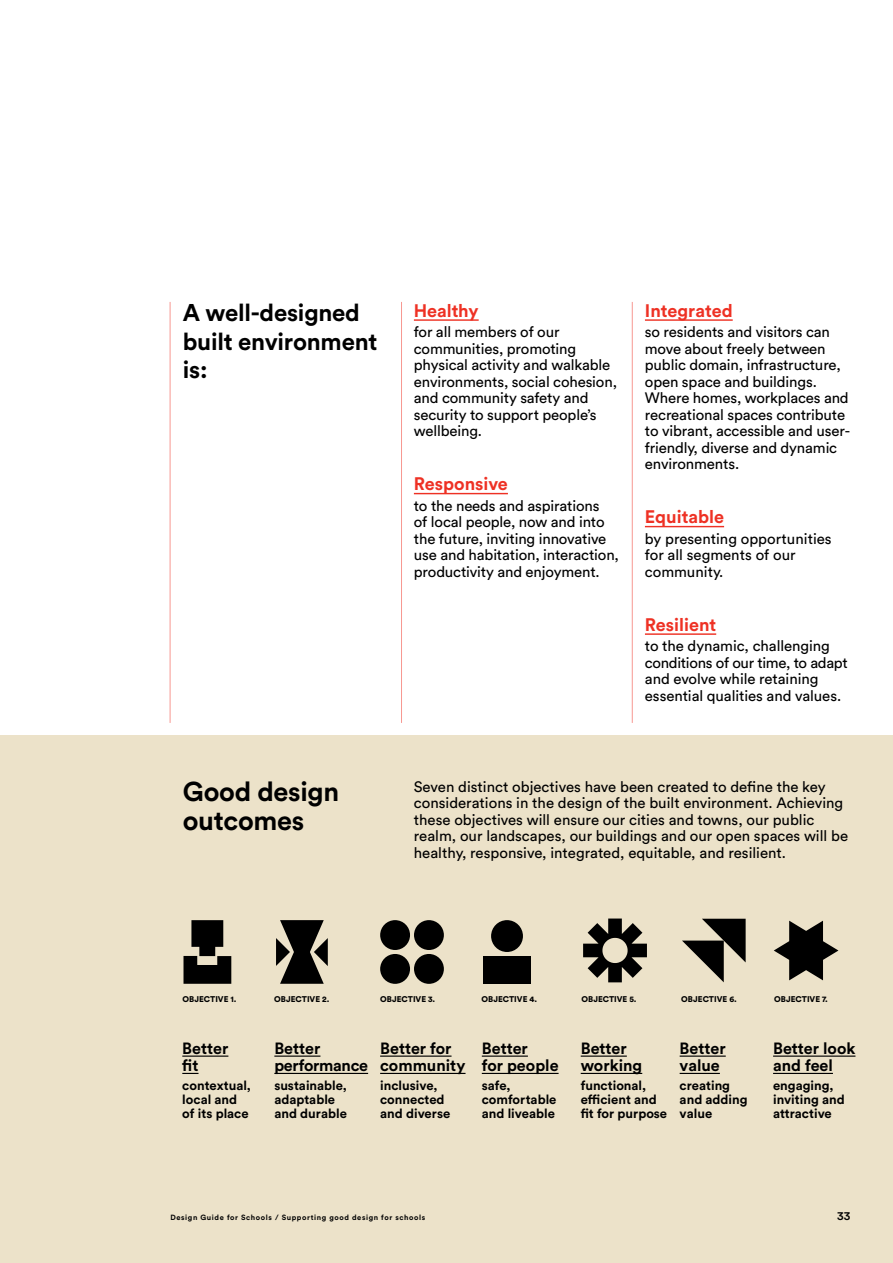
<style>
.page{position:relative;width:893px;height:1263px;background:#fff}
.page>*{position:absolute;margin:0;border:0;box-sizing:border-box;transform-origin:0 0}
.t1{font:700 27px/28.5px "Circular Std";letter-spacing:-.01em;color:#000}
.t2{font:700 24px/28.5px "Circular Std";letter-spacing:-.01em;color:#000}
.t3{font:700 18px "Circular Std";color:#ee3124}
.t4{font:700 16.2px/17.2px "Circular Std";color:#000}
.t5{font:700 16.2px/17.2px "Circular Std";letter-spacing:-.02em;color:#000}
.t6{font:15px/16.5px "Circular Std";letter-spacing:-.01em;color:#000}
.t7{font:700 13.05px/14.2px "Circular Std";color:#000}
.t8{font:500 12px "Circular Std";color:#000}
.t9{font:900 8.25px "Circular Std";color:#000}
.t10{font:700 7.5px "Circular Std";letter-spacing:.08em;color:#000}
</style>
<div class="page">
<hr style="left:170px;top:302px;width:1px;height:421px;background:#f79891">
<hr style="left:401px;top:302px;width:1px;height:421px;background:#f79891">
<hr style="left:632px;top:302px;width:1px;height:421px;background:#f79891">
<hr style="left:414px;top:319px;width:65px;height:2px;background:#ee3124">
<hr style="left:414px;top:493px;width:94px;height:1px;background:#ee3124">
<hr style="left:645px;top:319px;width:88px;height:2px;background:#ee3124">
<hr style="left:645px;top:526px;width:79px;height:1px;background:#ee3124">
<hr style="left:645px;top:633px;width:71px;height:2px;background:#ee3124">
<div style="left:0;top:736px;width:893px;height:527px;background:#ece2c9"></div>
<hr style="left:581px;top:1055px;width:46px;height:2px;background:#000">
<hr style="left:581px;top:1073px;width:61px;height:1px;background:#000">
<hr style="left:680px;top:1055px;width:46px;height:2px;background:#000">
<hr style="left:680px;top:1073px;width:40px;height:1px;background:#000">
<hr style="left:773px;top:1055px;width:82px;height:2px;background:#000">
<hr style="left:773px;top:1073px;width:60px;height:1px;background:#000">
<hr style="left:182px;top:1055px;width:46px;height:2px;background:#000">
<svg style="left:182px;top:1073px;width:16px;height:1px"></svg>
<hr style="left:274px;top:1055px;width:46px;height:2px;background:#000">
<hr style="left:274px;top:1073px;width:94px;height:1px;background:#000">
<hr style="left:380px;top:1055px;width:72px;height:2px;background:#000">
<hr style="left:380px;top:1073px;width:85px;height:1px;background:#000">
<hr style="left:482px;top:1055px;width:46px;height:2px;background:#000">
<hr style="left:482px;top:1073px;width:77px;height:1px;background:#000">
<svg style="left:183px;top:920px;width:48px;height:64px"></svg>
<div style="left:380px;top:920px;width:30px;height:30px;background:#000;border-radius:50%"></div>
<div style="left:414px;top:920px;width:30px;height:30px;background:#000;border-radius:50%"></div>
<div style="left:380px;top:954px;width:30px;height:30px;background:#000;border-radius:50%"></div>
<div style="left:414px;top:954px;width:30px;height:30px;background:#000;border-radius:50%"></div>
<svg style="left:583px;top:918px;width:64px;height:64px"></svg>
<svg style="left:276px;top:920px;width:52px;height:64px"></svg>
<div style="left:483px;top:956px;width:48px;height:28px;background:#000"></div>
<div style="left:491px;top:920px;width:32px;height:32px;background:#000;border-radius:50%"></div>
<svg style="left:682px;top:919px;width:64px;height:63px"></svg>
<svg style="left:774px;top:921px;width:64px;height:59px"></svg>
<h2 class="t2" style="left:183px;top:298px;width:196px">A well-designed built environment is:</h2>
<p class="t3" style="left:414px;top:299px;width:66px">Healthy</p>
<p class="t6" style="left:414px;top:324px;width:205px">for all members of our communities, promoting physical activity and walkable environments, social cohesion, and community safety and security to support people’s wellbeing.</p>
<p class="t3" style="left:414px;top:472px;width:96px">Responsive</p>
<p class="t6" style="left:414px;top:497px;width:207px">to the needs and aspirations<br>of local people, now and into the future, inviting innovative use and habitation, interaction, productivity and enjoyment.</p>
<p class="t3" style="left:645px;top:299px;width:89px">Integrated</p>
<p class="t6" style="left:645px;top:324px;width:207px">so residents and visitors can move about freely between public domain, infrastructure, open space and buildings.<br>Where homes, workplaces and recreational spaces contribute to vibrant, accessible and user&shy;friendly, diverse and dynamic environments.</p>
<p class="t3" style="left:645px;top:505px;width:81px">Equitable</p>
<p class="t6" style="left:645px;top:530px;width:188px">by presenting opportunities for all segments of our community.</p>
<p class="t3" style="left:645px;top:613px;width:73px">Resilient</p>
<p class="t6" style="left:645px;top:638px;width:204px">to the dynamic, challenging conditions of our time, to adapt and evolve while retaining essential qualities and values.</p>
<h1 class="t1" style="left:183px;top:777px;width:158px">Good design outcomes</h1>
<p class="t6" style="left:414px;top:778px;width:436px">Seven distinct objectives have been created to define the key considerations in the design of the built environment. Achieving these objectives will ensure our cities and towns, our public realm, our landscapes, our buildings and our open spaces will be healthy, responsive, integrated, equitable, and resilient.</p>
<p class="t9" style="left:183px;top:993px;width:56px">OBJECTIVE 1.</p>
<p class="t9" style="left:274px;top:993px;width:57px">OBJECTIVE 2.</p>
<p class="t9" style="left:380px;top:993px;width:57px">OBJECTIVE 3.</p>
<p class="t9" style="left:481px;top:993px;width:57px">OBJECTIVE 4.</p>
<p class="t9" style="left:581px;top:993px;width:57px">OBJECTIVE 5.</p>
<p class="t9" style="left:681px;top:993px;width:57px">OBJECTIVE 6.</p>
<p class="t9" style="left:774px;top:993px;width:55px">OBJECTIVE 7.</p>
<p class="t4" style="left:182px;top:1039px;width:48px">Better fit</p>
<p class="t7" style="left:182px;top:1078px;width:70px">contextual, local and of its place</p>
<p class="t5" style="left:274px;top:1039px;width:95px">Better performance</p>
<p class="t7" style="left:274px;top:1078px;width:74px">sustainable, adaptable and durable</p>
<p class="t4" style="left:380px;top:1039px;width:87px">Better for community</p>
<p class="t7" style="left:380px;top:1078px;width:72px">inclusive, connected and diverse</p>
<p class="t4" style="left:482px;top:1039px;width:78px">Better<br>for people</p>
<p class="t7" style="left:482px;top:1078px;width:76px">safe, comfortable and liveable</p>
<p class="t4" style="left:581px;top:1039px;width:63px">Better working</p>
<p class="t7" style="left:581px;top:1078px;width:88px">functional, efficient and fit for purpose</p>
<p class="t4" style="left:680px;top:1039px;width:48px">Better value</p>
<p class="t7" style="left:680px;top:1078px;width:69px">creating and adding value</p>
<p class="t4" style="left:773px;top:1039px;width:84px">Better look and feel</p>
<p class="t7" style="left:773px;top:1078px;width:73px">engaging, inviting and attractive</p>
<p class="t10" style="left:170px;top:1213px;width:256px">Design Guide for Schools / Supporting good design for schools</p>
<p class="t8" style="left:837px;top:1209px;width:15px">33</p>
</div>
